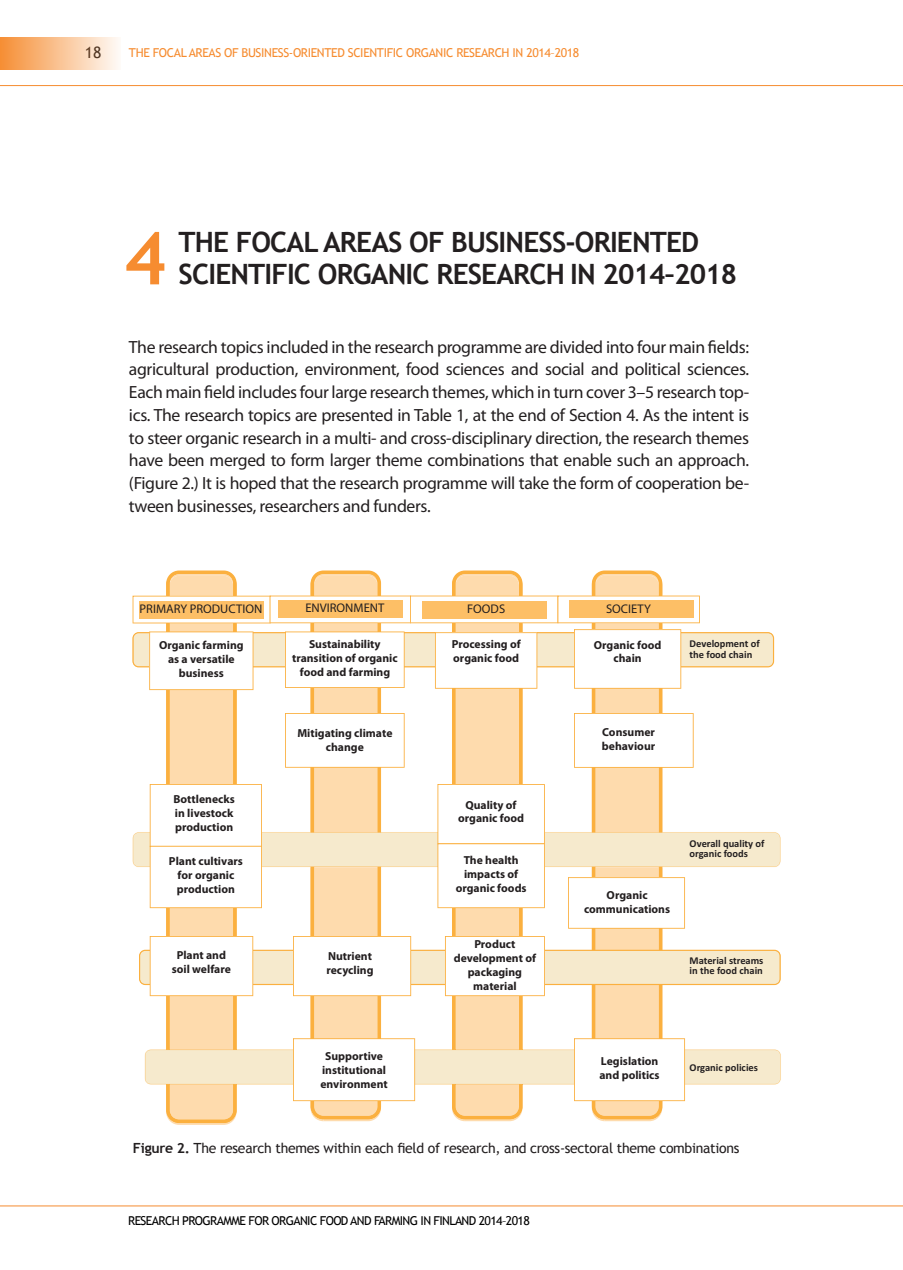
<style>
.page{position:relative;width:903px;height:1270px;background:#fff}
.page>*{position:absolute;margin:0;border:0;box-sizing:border-box;transform-origin:0 0}
.t1{font:700 72.98px "Trebuchet MS";color:#f68c30}
.t2{font:700 28px/32.2px "Trebuchet MS";letter-spacing:-.03em;color:#231f20}
.t3{font:17.68px/22.8px "Myriad Pro";letter-spacing:-.02em;color:#231f20;text-align:justify}
.t4{font:15.75px "Trebuchet MS";color:#231f20}
.t5{font:14px "Trebuchet MS";letter-spacing:-.02em;color:#231f20}
.t6{font:12.6px "Myriad Pro";color:#231f20}
.t7{font:12.25px "Trebuchet MS";letter-spacing:-.03em;color:#f68c30}
.t8{font:12.25px "Trebuchet MS";letter-spacing:-.05em;color:#000}
.t9{font:700 11.72px/14px "Myriad Pro";color:#231f20;text-align:center}
.t10{font:700 10.5px/10.5px "Calibri";color:#231f20}
.s1{font-weight:700}
</style>
<div class="page">
<hr style="left:0;top:1205px;width:903px;height:1px;background:#f68c30">
<hr style="left:0;top:85px;width:903px;height:1px;background:#f68c30">
<div style="left:0;top:37px;width:120px;height:32px;background:linear-gradient(to right,#f68e34,#fef9f5)"></div>
<svg style="left:132px;top:570px;width:649px;height:555px"></svg>
<p class="t4" style="left:85px;top:43px;width:18px">18</p>
<p class="t7" style="left:129px;top:46px;width:452px">THE FOCAL AREAS OF BUSINESS-ORIENTED SCIENTIFIC ORGANIC RESEARCH IN 2014–2018</p>
<h1 class="t1" style="left:124px;top:213px;width:44px">4</h1>
<h2 class="t2" style="left:179px;top:226px;width:560px">THE FOCAL AREAS OF BUSINESS-ORIENTED<br>SCIENTIFIC ORGANIC RESEARCH IN 2014–2018</h2>
<p class="t3" style="left:129px;top:335px;width:622px">The research topics included in the research programme are divided into four main fields: agricultural production, environment, food sciences and social and political sciences.<br>Each main field includes four large research themes, which in turn cover 3–5 research top&shy;ics. The research topics are presented in Table 1, at the end of Section 4. As the intent is to steer organic research in a multi- and cross-disciplinary direction, the research themes have been merged to form larger theme combinations that enable such an approach. (Figure 2.) It is hoped that the research programme will take the form of cooperation be&shy;tween businesses, researchers and funders.</p>
<p class="t6" style="left:140px;top:601px;width:124px">PRIMARY PRODUCTION</p>
<p class="t9" style="left:159px;top:638px;width:86px">Organic farming as a versatile business</p>
<p class="t9" style="left:174px;top:792px;width:63px;text-align:justify">Bottlenecks in livestock production</p>
<p class="t9" style="left:169px;top:854px;width:76px">Plant cultivars for organic production</p>
<p class="t9" style="left:172px;top:947px;width:61px">Plant and soil welfare</p>
<p class="t6" style="left:305px;top:600px;width:80px">ENVIRONMENT</p>
<p class="t9" style="left:292px;top:637px;width:107px">Sustainability transition of organic food and farming</p>
<p class="t9" style="left:297px;top:725px;width:97px">Mitigating climate change</p>
<p class="t9" style="left:326px;top:949px;width:49px;text-align:left">Nutrient recycling</p>
<p class="t9" style="left:320px;top:1048px;width:69px">Supportive institutional environment</p>
<p class="t6" style="left:467px;top:601px;width:40px">FOODS</p>
<p class="t9" style="left:452px;top:637px;width:70px;text-align:left">Processing of organic food</p>
<p class="t9" style="left:458px;top:797px;width:67px">Quality of organic food</p>
<p class="t9" style="left:456px;top:852px;width:72px">The health impacts of organic foods</p>
<p class="t9" style="left:454px;top:937px;width:84px">Product development of packaging material</p>
<p class="t6" style="left:606px;top:601px;width:46px">SOCIETY</p>
<p class="t9" style="left:594px;top:637px;width:69px">Organic food chain</p>
<p class="t9" style="left:602px;top:724px;width:55px;text-align:left">Consumer behaviour</p>
<p class="t10" style="left:689px;top:639px;width:72px">Development of the food chain</p>
<p class="t9" style="left:584px;top:888px;width:88px">Organic communications</p>
<p class="t10" style="left:690px;top:838px;width:76px">Overall quality of organic foods</p>
<p class="t10" style="left:689px;top:955px;width:75px">Material streams in the food chain</p>
<p class="t9" style="left:599px;top:1053px;width:62px;text-align:left">Legislation and politics</p>
<p class="t10" style="left:689px;top:1063px;width:70px">Organic policies</p>
<p class="t5" style="left:133px;top:1139px;width:608px"><span class="s1">Figure 2.</span> The research themes within each field of research, and cross-sectoral theme combinations</p>
<p class="t8" style="left:128px;top:1214px;width:403px">Research Programme for Organic Food and Farming in Finland 2014–2018</p>
</div>
